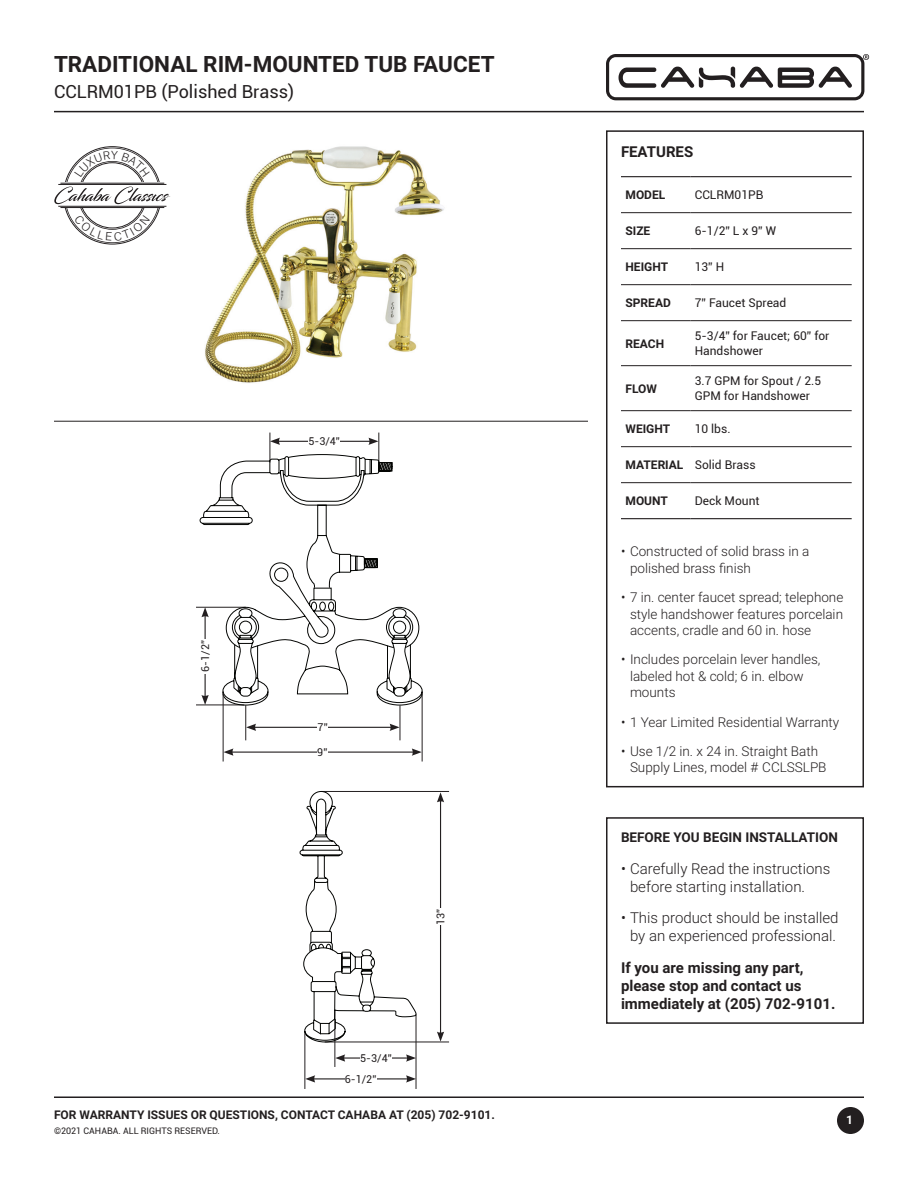
<style>
.page{position:relative;width:918px;height:1188px;background:#fff}
.page>*{position:absolute;margin:0;border:0;box-sizing:border-box;transform-origin:0 0}
.t1{font:700 22.5px "Roboto";color:#231f20}
.t2{font:18px "Roboto";color:#231f20}
.t3{font:300 15px/18px "Roboto";color:#231f20}
.t4{font:700 15px/18px "Roboto";color:#231f20}
.t5{font:300 13.5px/16.2px "Roboto";color:#231f20}
.t6{font:700 13.5px "Roboto";color:#231f20}
.t7{font:12px/14.4px "Roboto";color:#231f20}
.t8{font:700 12px "Roboto";color:#231f20}
.t9{font:700 12px "Roboto";color:#fff}
.t10{font:10.8px "Roboto";color:#231f20}
.t11{font:9px "Roboto";color:#231f20}
.s1{font-weight:700}
</style>
<div class="page">
<svg style="left:606px;top:54px;width:263px;height:46px"></svg>
<hr style="left:54px;top:111px;width:810px;height:1px;background:#231f20">
<hr style="left:54px;top:1096px;width:810px;height:2px;background:#231f20">
<div style="left:837px;top:1107px;width:27px;height:27px;background:#231f20;border-radius:50%"></div>
<div style="left:606px;top:817px;width:258px;height:207px;border:2px solid #231f20"></div>
<img style="left:205px;top:146px;width:239px;height:237px">
<hr style="left:54px;top:421px;width:534px;height:1px;background:#231f20">
<hr style="left:621px;top:212px;width:69px;height:1px;background:#231f20">
<hr style="left:690px;top:212px;width:162px;height:1px;background:#231f20">
<hr style="left:621px;top:248px;width:69px;height:1px;background:#231f20">
<hr style="left:690px;top:248px;width:162px;height:1px;background:#231f20">
<hr style="left:621px;top:284px;width:69px;height:1px;background:#231f20">
<hr style="left:690px;top:284px;width:162px;height:1px;background:#231f20">
<hr style="left:621px;top:320px;width:69px;height:1px;background:#231f20">
<hr style="left:690px;top:320px;width:162px;height:1px;background:#231f20">
<hr style="left:621px;top:365px;width:69px;height:1px;background:#231f20">
<hr style="left:690px;top:365px;width:162px;height:1px;background:#231f20">
<hr style="left:621px;top:410px;width:69px;height:1px;background:#231f20">
<hr style="left:690px;top:410px;width:162px;height:1px;background:#231f20">
<hr style="left:621px;top:446px;width:69px;height:1px;background:#231f20">
<hr style="left:690px;top:446px;width:162px;height:1px;background:#231f20">
<hr style="left:621px;top:482px;width:69px;height:1px;background:#231f20">
<hr style="left:690px;top:482px;width:162px;height:1px;background:#231f20">
<hr style="left:621px;top:176px;width:69px;height:1px;background:#231f20">
<hr style="left:690px;top:176px;width:162px;height:1px;background:#231f20">
<hr style="left:621px;top:518px;width:69px;height:1px;background:#231f20">
<hr style="left:690px;top:518px;width:162px;height:1px;background:#231f20">
<div style="left:606px;top:130px;width:258px;height:657px;border:2px solid #231f20"></div>
<hr style="left:254px;top:727px;width:138px;height:1px;background:#231f20">
<svg style="left:390px;top:724px;width:10px;height:7px"></svg>
<svg style="left:246px;top:724px;width:10px;height:7px"></svg>
<div style="left:318px;top:723px;width:10px;height:8px;background:#fff"></div>
<hr style="left:245px;top:705px;width:1px;height:35px;background:#231f20">
<hr style="left:400px;top:705px;width:1px;height:35px;background:#231f20">
<hr style="left:278px;top:441px;width:93px;height:1px;background:#231f20">
<div style="left:308px;top:437px;width:32px;height:8px;background:#fff"></div>
<svg style="left:270px;top:433px;width:10px;height:21px"></svg>
<svg style="left:368px;top:433px;width:11px;height:21px"></svg>
<hr style="left:196px;top:607px;width:50px;height:1px;background:#231f20">
<hr style="left:196px;top:705px;width:48px;height:1px;background:#231f20">
<svg style="left:199px;top:454px;width:224px;height:252px"></svg>
<hr style="left:440px;top:800px;width:1px;height:234px;background:#231f20">
<svg style="left:437px;top:792px;width:7px;height:10px"></svg>
<svg style="left:437px;top:1032px;width:7px;height:10px"></svg>
<div style="left:436px;top:909px;width:9px;height:16px;background:#fff"></div>
<hr style="left:313px;top:1078px;width:95px;height:1px;background:#231f20">
<svg style="left:406px;top:1075px;width:10px;height:8px"></svg>
<svg style="left:305px;top:1075px;width:10px;height:8px"></svg>
<div style="left:345px;top:1075px;width:31px;height:8px;background:#fff"></div>
<hr style="left:304px;top:1031px;width:1px;height:58px;background:#231f20">
<hr style="left:416px;top:1014px;width:1px;height:75px;background:#231f20">
<hr style="left:334px;top:1010px;width:1px;height:57px;background:#231f20">
<hr style="left:343px;top:1057px;width:65px;height:2px;background:#231f20">
<svg style="left:406px;top:1054px;width:10px;height:8px"></svg>
<svg style="left:335px;top:1054px;width:10px;height:8px"></svg>
<div style="left:360px;top:1054px;width:32px;height:8px;background:#fff"></div>
<hr style="left:325px;top:1042px;width:124px;height:1px;background:#231f20">
<hr style="left:321px;top:791px;width:128px;height:1px;background:#231f20">
<svg style="left:299px;top:791px;width:118px;height:252px"></svg>
<hr style="left:231px;top:752px;width:183px;height:1px;background:#231f20">
<svg style="left:412px;top:748px;width:10px;height:8px"></svg>
<svg style="left:224px;top:748px;width:10px;height:8px"></svg>
<div style="left:317px;top:748px;width:10px;height:8px;background:#fff"></div>
<hr style="left:422px;top:692px;width:1px;height:70px;background:#231f20">
<hr style="left:223px;top:692px;width:1px;height:70px;background:#231f20">
<svg style="left:54px;top:148px;width:116px;height:95px"></svg>
<h1 class="t1" style="left:54px;top:48px;width:442px">TRADITIONAL RIM-MOUNTED TUB FAUCET</h1>
<h2 class="t2" style="left:54px;top:79px;width:242px">CCLRM01PB (Polished Brass)</h2>
<p class="t10" style="left:198px;top:672px;width:33px;rotate:-90deg">6-1/2”</p>
<p class="t10" style="left:308px;top:434px;width:33px">5-3/4”</p>
<p class="t10" style="left:318px;top:720px;width:12px">7”</p>
<p class="t10" style="left:317px;top:745px;width:12px">9”</p>
<p class="t10" style="left:433px;top:925px;width:18px;rotate:-90deg">13”</p>
<p class="t10" style="left:360px;top:1051px;width:33px">5-3/4”</p>
<p class="t10" style="left:345px;top:1072px;width:33px">6-1/2”</p>
<p class="t8" style="left:54px;top:1106px;width:442px">FOR WARRANTY ISSUES OR QUESTIONS, CONTACT CAHABA AT (205) 702-9101.</p>
<p class="t11" style="left:54px;top:1124px;width:168px">©2021 CAHABA. ALL RIGHTS RESERVED.</p>
<p class="t4" style="left:621px;top:142px;width:74px">FEATURES</p>
<p class="t8" style="left:626px;top:187px;width:41px">MODEL</p>
<p class="t7" style="left:695px;top:187px;width:70px">CCLRM01PB</p>
<p class="t8" style="left:626px;top:223px;width:26px">SIZE</p>
<p class="t7" style="left:695px;top:223px;width:83px">6-1/2” L x 9” W</p>
<p class="t8" style="left:626px;top:259px;width:44px">HEIGHT</p>
<p class="t7" style="left:695px;top:259px;width:31px">13” H</p>
<p class="t8" style="left:626px;top:295px;width:47px">SPREAD</p>
<p class="t7" style="left:695px;top:295px;width:93px">7” Faucet Spread</p>
<p class="t8" style="left:626px;top:335px;width:40px">REACH</p>
<p class="t7" style="left:695px;top:329px;width:136px">5-3/4” for Faucet; 60” for<br>Handshower</p>
<p class="t8" style="left:626px;top:380px;width:33px">FLOW</p>
<p class="t7" style="left:695px;top:374px;width:128px">3.7 GPM for Spout / 2.5<br>GPM for Handshower</p>
<p class="t8" style="left:626px;top:421px;width:46px">WEIGHT</p>
<p class="t7" style="left:695px;top:421px;width:37px">10 lbs.</p>
<p class="t7" style="left:626px;top:457px;width:132px"><span class="s1">MATERIAL</span> Solid Brass</p>
<p class="t8" style="left:626px;top:493px;width:44px">MOUNT</p>
<p class="t7" style="left:695px;top:493px;width:66px">Deck Mount</p>
<p class="t5" style="left:630px;top:543px;width:181px;text-indent:-9px">• Constructed of solid brass in a polished brass finish</p>
<p class="t5" style="left:630px;top:589px;width:215px;text-align:justify;text-indent:-9px">• 7 in. center faucet spread; telephone style handshower features porcelain accents, cradle and 60 in. hose</p>
<p class="t5" style="left:630px;top:651px;width:192px;text-indent:-9px">• Includes porcelain lever handles, labeled hot &amp; cold; 6 in. elbow mounts</p>
<p class="t5" style="left:621px;top:713px;width:220px">• 1 Year Limited Residential Warranty</p>
<p class="t5" style="left:630px;top:743px;width:198px;text-indent:-9px">• Use 1/2 in. x 24 in. Straight Bath<br>Supply Lines, model # CCLSSLPB</p>
<p class="t6" style="left:621px;top:828px;width:219px">BEFORE YOU BEGIN INSTALLATION</p>
<p class="t3" style="left:630px;top:859px;width:202px;text-indent:-9px">• Carefully Read the instructions before starting installation.</p>
<p class="t3" style="left:621px;top:908px;width:219px;text-align:center">• This product should be installed by an experienced professional.</p>
<p class="t4" style="left:621px;top:958px;width:216px">If you are missing any part, please stop and contact us immediately at (205) 702-9101.</p>
<p class="t9" style="left:846px;top:1111px;width:8px">1</p>
</div>
